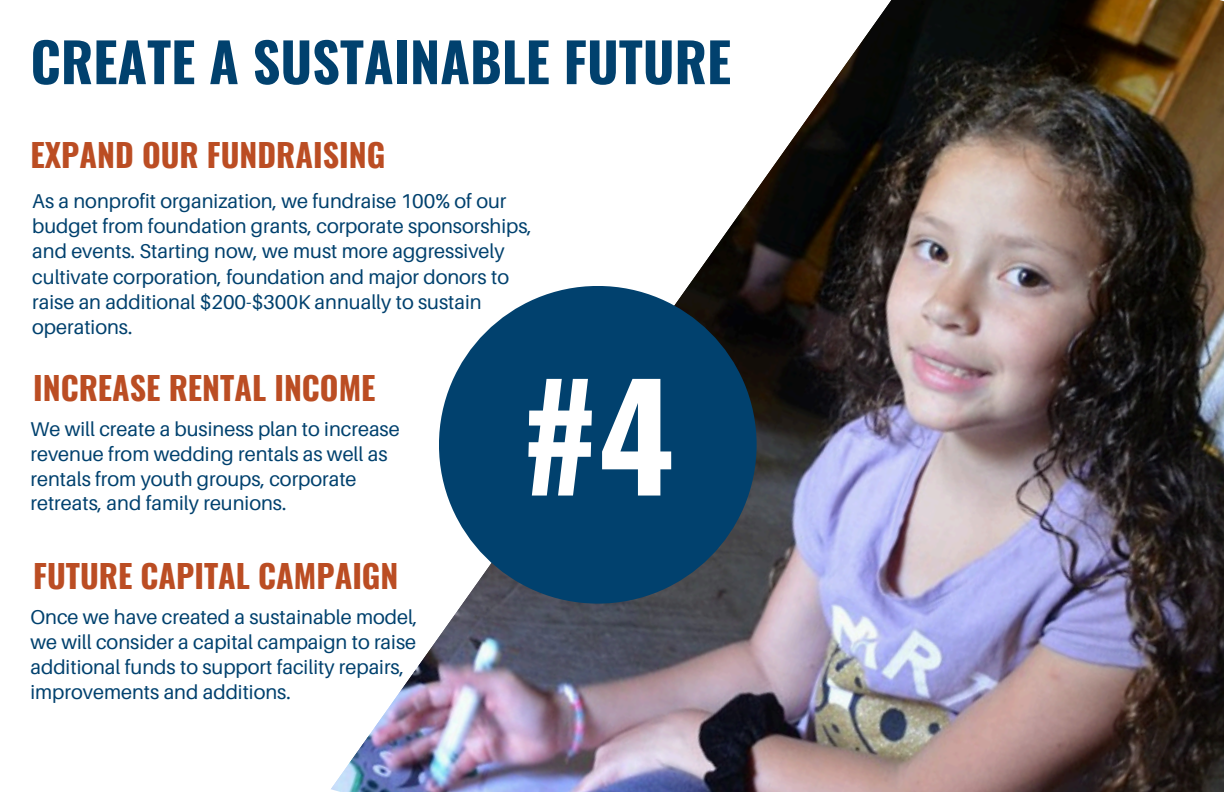
<style>
.page{position:relative;width:1224px;height:792px;background:#fff}
.page>*{position:absolute;margin:0;border:0;box-sizing:border-box;transform-origin:0 0}
.t1{font:700 144px "Oswald";color:#fff}
.t2{font:700 54px "Oswald";color:#01416e}
.t3{font:700 32px "Oswald";color:#bb4d23}
.t4{font:20px/24.8px "Aileron";color:#01416e}
</style>
<div class="page">
<img style="left:929px;top:0;width:295px;height:792px">
<img style="left:331px;top:0;width:598px;height:792px">
<div style="left:439px;top:286px;width:318px;height:318px;background:#01416e;border-radius:50%"></div>
<p class="t2" style="left:30px;top:20px;width:702px">CREATE A SUSTAINABLE FUTURE</p>
<p class="t3" style="left:30px;top:130px;width:356px">EXPAND OUR FUNDRAISING</p>
<h3 class="t4" style="left:32px;top:188px;width:501px">As a nonprofit organization, we fundraise 100% of our budget from foundation grants, corporate sponsorships, and events. Starting now, we must more aggressively cultivate corporation, foundation and major donors to raise an additional $200-$300K annually to sustain operations.</h3>
<p class="t3" style="left:33px;top:363px;width:344px">INCREASE RENTAL INCOME</p>
<h3 class="t4" style="left:30px;top:416px;width:371px">We will create a business plan to increase revenue from wedding rentals as well as rentals from youth groups, corporate retreats, and family reunions.</h3>
<p class="t3" style="left:33px;top:551px;width:367px">FUTURE CAPITAL CAMPAIGN</p>
<h3 class="t4" style="left:30px;top:604px;width:388px">Once we have created a sustainable model, we will consider a capital campaign to raise additional funds to support facility repairs, improvements and additions.</h3>
<h1 class="t1" style="left:522px;top:324px;width:154px">#4</h1>
</div>
